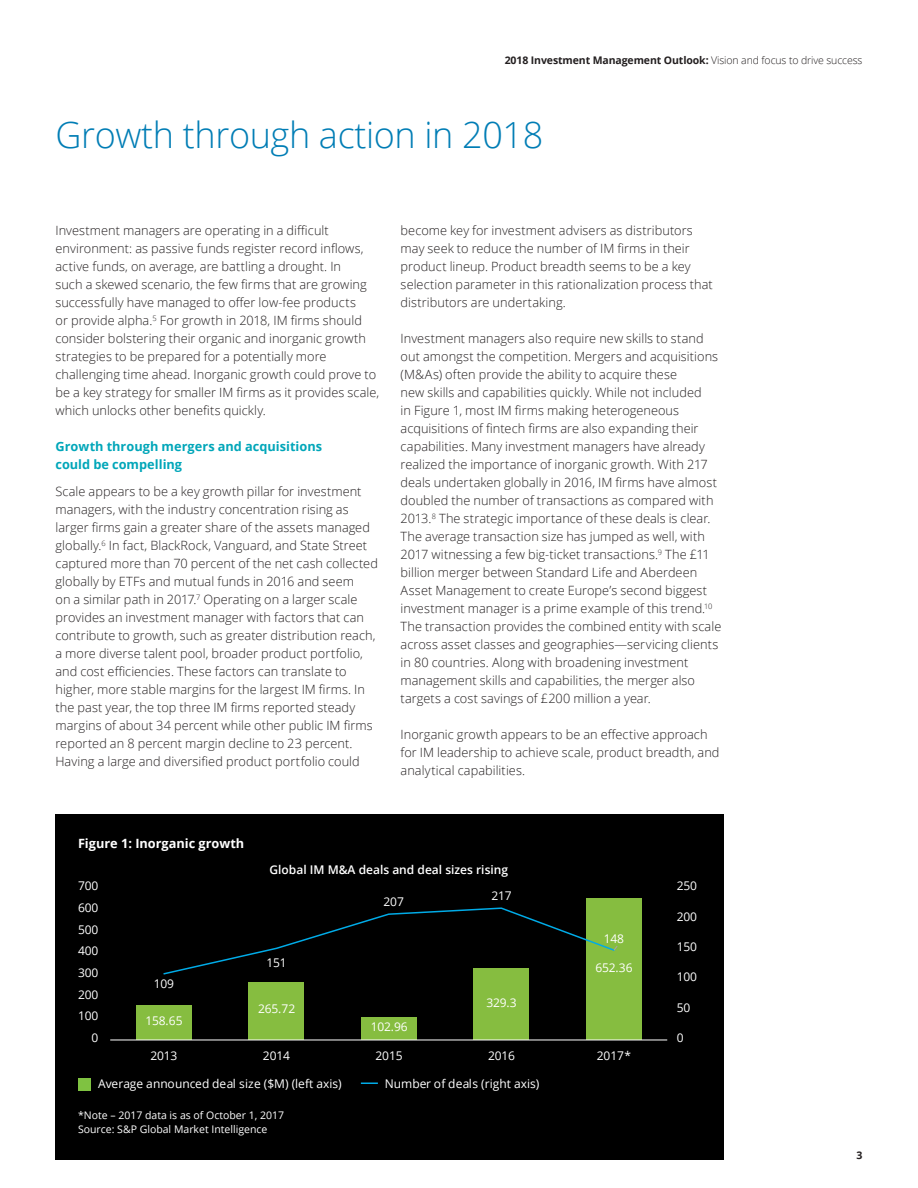
<style>
.page{position:relative;width:918px;height:1188px;background:#fff}
.page>*{position:absolute;margin:0;border:0;box-sizing:border-box;transform-origin:0 0}
.Story_heading_light{font:300 36px "Open Sans";letter-spacing:-.01em;color:#007db5}
.Body_copy__8_5_12pt{font:300 12.75px/18px "Open Sans";letter-spacing:.005em;color:#231f20}
.Subhead_A__8_5_12pt{font:700 12.75px/18px "Open Sans";color:#00a6b9}
.t1{font:700 12.75px "Open Sans";color:#fff}
.t2{font:12px "Open Sans";letter-spacing:-.01em;color:#fff}
.t3{font:600 12px "Open Sans";color:#fff}
.t4{font:10.5px/13.5px "Open Sans";color:#fff}
.t5{font:700 10.5px "Open Sans";letter-spacing:-.01em;color:#231f20}
.s1{font-weight:300}
</style>
<div class="page">
<div style="left:56px;top:814px;width:668px;height:346px;background:#000"></div>
<div style="left:136px;top:1005px;width:55px;height:35px;background:#86bd40"></div>
<div style="left:249px;top:982px;width:55px;height:58px;background:#86bd40"></div>
<div style="left:361px;top:1017px;width:56px;height:23px;background:#86bd40"></div>
<div style="left:474px;top:968px;width:55px;height:72px;background:#86bd40"></div>
<div style="left:586px;top:899px;width:55px;height:141px;background:#86bd40"></div>
<hr style="left:110px;top:1040px;width:557px;height:1px;background:#fff">
<svg style="left:163px;top:907px;width:455px;height:69px"></svg>
<div style="left:78px;top:1078px;width:13px;height:13px;background:#7fc241"></div>
<svg style="left:361px;top:1083px;width:17px;height:1px"></svg>
<p class="t5" style="left:505px;top:53px;width:359px">2018 Investment Management Outlook: <span class="s1">Vision and focus to drive success</span></p>
<p class="Story_heading_light" style="left:56px;top:110px;width:489px">Growth through action in 2018</p>
<p class="Body_copy__8_5_12pt" style="left:56px;top:221px;width:325px">Investment managers are operating in a difficult environment: as passive funds register record inflows, active funds, on average, are battling a drought. In<br>such a skewed scenario, the few firms that are growing successfully have managed to offer low-fee products<br>or provide alpha.<sup>5</sup> For growth in 2018, IM firms should consider bolstering their organic and inorganic growth strategies to be prepared for a potentially more challenging time ahead. Inorganic growth could prove to be a key strategy for smaller IM firms as it provides scale, which unlocks other benefits quickly.</p>
<p class="Subhead_A__8_5_12pt" style="left:56px;top:437px;width:268px">Growth through mergers and acquisitions could be compelling</p>
<p class="Body_copy__8_5_12pt" style="left:56px;top:482px;width:324px">Scale appears to be a key growth pillar for investment managers, with the industry concentration rising as larger firms gain a greater share of the assets managed globally.<sup>6</sup> In fact, BlackRock, Vanguard, and State Street captured more than 70 percent of the net cash collected globally by ETFs and mutual funds in 2016 and seem<br>on a similar path in 2017.<sup>7</sup> Operating on a larger scale provides an investment manager with factors that can contribute to growth, such as greater distribution reach, a more diverse talent pool, broader product portfolio, and cost efficiencies. These factors can translate to higher, more stable margins for the largest IM firms. In the past year, the top three IM firms reported steady margins of about 34 percent while other public IM firms reported an 8 percent margin decline to 23 percent.<br>Having a large and diversified product portfolio could</p>
<p class="Body_copy__8_5_12pt" style="left:401px;top:221px;width:314px">become key for investment advisers as distributors may seek to reduce the number of IM firms in their product lineup. Product breadth seems to be a key selection parameter in this rationalization process that distributors are undertaking.</p>
<p class="Body_copy__8_5_12pt" style="left:401px;top:329px;width:322px">Investment managers also require new skills to stand out amongst the competition. Mergers and acquisitions (M&amp;As) often provide the ability to acquire these<br>new skills and capabilities quickly. While not included<br>in Figure 1, most IM firms making heterogeneous acquisitions of fintech firms are also expanding their capabilities. Many investment managers have already realized the importance of inorganic growth. With 217 deals undertaken globally in 2016, IM firms have almost doubled the number of transactions as compared with 2013.<sup>8</sup> The strategic importance of these deals is clear.<br>The average transaction size has jumped as well, with 2017 witnessing a few big-ticket transactions.<sup>9</sup> The £11 billion merger between Standard Life and Aberdeen Asset Management to create Europe’s second biggest investment manager is a prime example of this trend.<sup>10<br></sup>The transaction provides the combined entity with scale across asset classes and geographies—servicing clients in 80 countries. Along with broadening investment management skills and capabilities, the merger also targets a cost savings of £200 million a year.</p>
<p class="Body_copy__8_5_12pt" style="left:401px;top:725px;width:320px">Inorganic growth appears to be an effective approach for IM leadership to achieve scale, product breadth, and analytical capabilities.</p>
<p class="t1" style="left:78px;top:834px;width:168px">Figure 1: Inorganic growth</p>
<p class="t2" style="left:78px;top:878px;width:22px">700</p>
<p class="t2" style="left:78px;top:899px;width:22px">600</p>
<p class="t2" style="left:78px;top:921px;width:22px">500</p>
<p class="t2" style="left:78px;top:943px;width:22px">400</p>
<p class="t2" style="left:78px;top:964px;width:22px">300</p>
<p class="t2" style="left:78px;top:986px;width:22px">200</p>
<p class="t2" style="left:78px;top:1008px;width:22px">100</p>
<p class="t2" style="left:92px;top:1029px;width:8px">0</p>
<p class="t3" style="left:270px;top:862px;width:240px">Global IM M&amp;A deals and deal sizes rising</p>
<p class="t2" style="left:154px;top:976px;width:22px">109</p>
<p class="t2" style="left:145px;top:1012px;width:39px">158.65</p>
<p class="t2" style="left:266px;top:955px;width:22px">151</p>
<p class="t2" style="left:258px;top:1001px;width:39px">265.72</p>
<p class="t2" style="left:384px;top:893px;width:22px">207</p>
<p class="t2" style="left:371px;top:1019px;width:39px">102.96</p>
<p class="t2" style="left:491px;top:887px;width:22px">217</p>
<p class="t2" style="left:486px;top:994px;width:32px">329.3</p>
<p class="t2" style="left:604px;top:931px;width:22px">148</p>
<p class="t2" style="left:595px;top:959px;width:39px">652.36</p>
<p class="t2" style="left:150px;top:1047px;width:29px">2013</p>
<p class="t2" style="left:263px;top:1047px;width:29px">2014</p>
<p class="t2" style="left:376px;top:1047px;width:29px">2015</p>
<p class="t2" style="left:488px;top:1047px;width:29px">2016</p>
<p class="t2" style="left:597px;top:1047px;width:36px">2017*</p>
<p class="t2" style="left:98px;top:1076px;width:245px">Average announced deal size ($M) (left axis)</p>
<p class="t2" style="left:385px;top:1076px;width:156px">Number of deals (right axis)</p>
<p class="t4" style="left:78px;top:1108px;width:208px">*Note – 2017 data is as of October 1, 2017<br>Source: S&amp;P Global Market Intelligence</p>
<p class="t2" style="left:677px;top:878px;width:22px">250</p>
<p class="t2" style="left:677px;top:908px;width:22px">200</p>
<p class="t2" style="left:677px;top:938px;width:22px">150</p>
<p class="t2" style="left:677px;top:969px;width:22px">100</p>
<p class="t2" style="left:677px;top:999px;width:15px">50</p>
<p class="t2" style="left:677px;top:1029px;width:8px">0</p>
<p class="t5" style="left:857px;top:1147px;width:7px">3</p>
</div>
